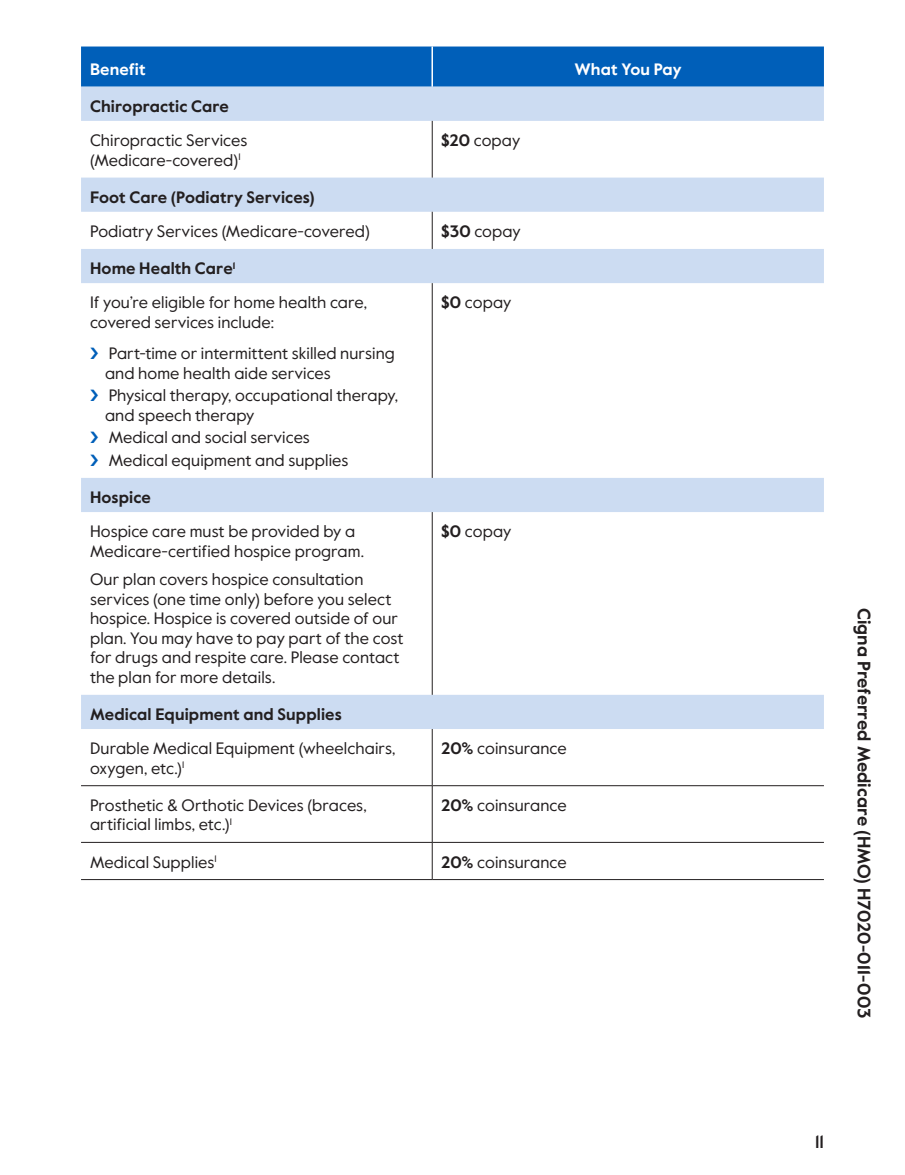
<style>
.page{position:relative;width:905px;height:1175px;background:#fff}
.page>*{position:absolute;margin:0;border:0;box-sizing:border-box;transform-origin:0 0}
.margin_plan_name{font:700 18px "Value Sans Pro";color:#231f20}
.t1{font:500 18px "Value Sans Pro";color:#231f20}
.table_para{font:16.5px/19.5px "Value Sans Pro";letter-spacing:.005em;color:#231f20}
.table_row_h1{font:700 16.5px "Value Sans Pro";letter-spacing:.005em;color:#231f20}
.table_col_h1_align_center{font:700 16.5px "Value Sans Pro";color:#fff}
.table_col_h1_align_right{font:700 16.5px "Value Sans Pro";letter-spacing:.01em;color:#fff}
.s1{font-weight:700}
</style>
<div class="page">
<div style="left:81px;top:46px;width:743px;height:41px;background:#005fb9"></div>
<svg style="left:81px;top:87px;width:743px;height:642px"></svg>
<hr style="left:432px;top:121px;width:1px;height:57px;background:#231f20">
<hr style="left:432px;top:212px;width:1px;height:37px;background:#231f20">
<hr style="left:432px;top:283px;width:1px;height:195px;background:#231f20">
<hr style="left:432px;top:512px;width:1px;height:183px;background:#231f20">
<hr style="left:432px;top:729px;width:1px;height:56px;background:#231f20">
<hr style="left:432px;top:786px;width:1px;height:56px;background:#231f20">
<hr style="left:432px;top:842px;width:1px;height:37px;background:#231f20">
<hr style="left:81px;top:879px;width:351px;height:1px;background:#231f20">
<hr style="left:432px;top:879px;width:392px;height:1px;background:#231f20">
<hr style="left:431px;top:47px;width:2px;height:40px;background:#fff">
<hr style="left:81px;top:785px;width:351px;height:1px;background:#231f20">
<hr style="left:432px;top:785px;width:392px;height:1px;background:#231f20">
<hr style="left:81px;top:842px;width:351px;height:1px;background:#231f20">
<hr style="left:432px;top:842px;width:392px;height:1px;background:#231f20">
<svg style="left:90px;top:348px;width:8px;height:11px"></svg>
<svg style="left:90px;top:390px;width:8px;height:11px"></svg>
<svg style="left:90px;top:432px;width:8px;height:11px"></svg>
<svg style="left:90px;top:454px;width:8px;height:12px"></svg>
<p class="table_col_h1_align_right" style="left:90px;top:59px;width:57px">Benefit</p>
<p class="table_col_h1_align_center" style="left:574px;top:59px;width:109px">What You Pay</p>
<p class="table_row_h1" style="left:90px;top:96px;width:140px">Chiropractic Care</p>
<p class="table_para" style="left:90px;top:131px;width:159px">Chiropractic Services (Medicare-covered)<sup>1</sup></p>
<p class="table_para" style="left:441px;top:131px;width:81px"><span class="s1">$20</span> copay</p>
<p class="table_row_h1" style="left:90px;top:187px;width:226px">Foot Care (Podiatry Services)</p>
<p class="table_para" style="left:90px;top:222px;width:281px">Podiatry Services (Medicare-covered)</p>
<p class="table_para" style="left:441px;top:222px;width:81px"><span class="s1">$30</span> copay</p>
<p class="table_row_h1" style="left:90px;top:258px;width:147px">Home Health Care<sup>1</sup></p>
<p class="table_para" style="left:90px;top:293px;width:278px">If you’re eligible for home health care, covered services include:</p>
<p class="table_para" style="left:105px;top:344px;width:291px">Part-time or intermittent skilled nursing and home health aide services</p>
<p class="table_para" style="left:105px;top:386px;width:294px">Physical therapy, occupational therapy, and speech therapy</p>
<p class="table_para" style="left:109px;top:428px;width:203px">Medical and social services</p>
<p class="table_para" style="left:109px;top:451px;width:241px">Medical equipment and supplies</p>
<p class="table_para" style="left:441px;top:293px;width:72px"><span class="s1">$0</span> copay</p>
<p class="table_row_h1" style="left:90px;top:487px;width:62px">Hospice</p>
<p class="table_para" style="left:90px;top:522px;width:275px">Hospice care must be provided by a<br>Medicare-certified hospice program.</p>
<p class="table_para" style="left:90px;top:570px;width:315px">Our plan covers hospice consultation services (one time only) before you select hospice. Hospice is covered outside of our plan. You may have to pay part of the cost for drugs and respite care. Please contact the plan for more details.</p>
<p class="table_para" style="left:441px;top:522px;width:72px"><span class="s1">$0</span> copay</p>
<p class="table_row_h1" style="left:90px;top:704px;width:253px">Medical Equipment and Supplies</p>
<p class="table_para" style="left:90px;top:739px;width:307px">Durable Medical Equipment (wheelchairs, oxygen, etc.)<sup>1</sup></p>
<p class="table_para" style="left:441px;top:739px;width:127px"><span class="s1">20%</span> coinsurance</p>
<p class="table_para" style="left:90px;top:795px;width:278px">Prosthetic &amp; Orthotic Devices (braces, artificial limbs, etc.)<sup>1</sup></p>
<p class="table_para" style="left:441px;top:795px;width:127px"><span class="s1">20%</span> coinsurance</p>
<p class="table_para" style="left:90px;top:852px;width:128px">Medical Supplies<sup>1</sup></p>
<p class="table_para" style="left:441px;top:852px;width:127px"><span class="s1">20%</span> coinsurance</p>
<p class="margin_plan_name" style="left:874px;top:608px;width:412px;rotate:90deg">Cigna Preferred Medicare (HMO) H7020-011-003</p>
<p class="t1" style="left:815px;top:1130px;width:10px">11</p>
</div>
